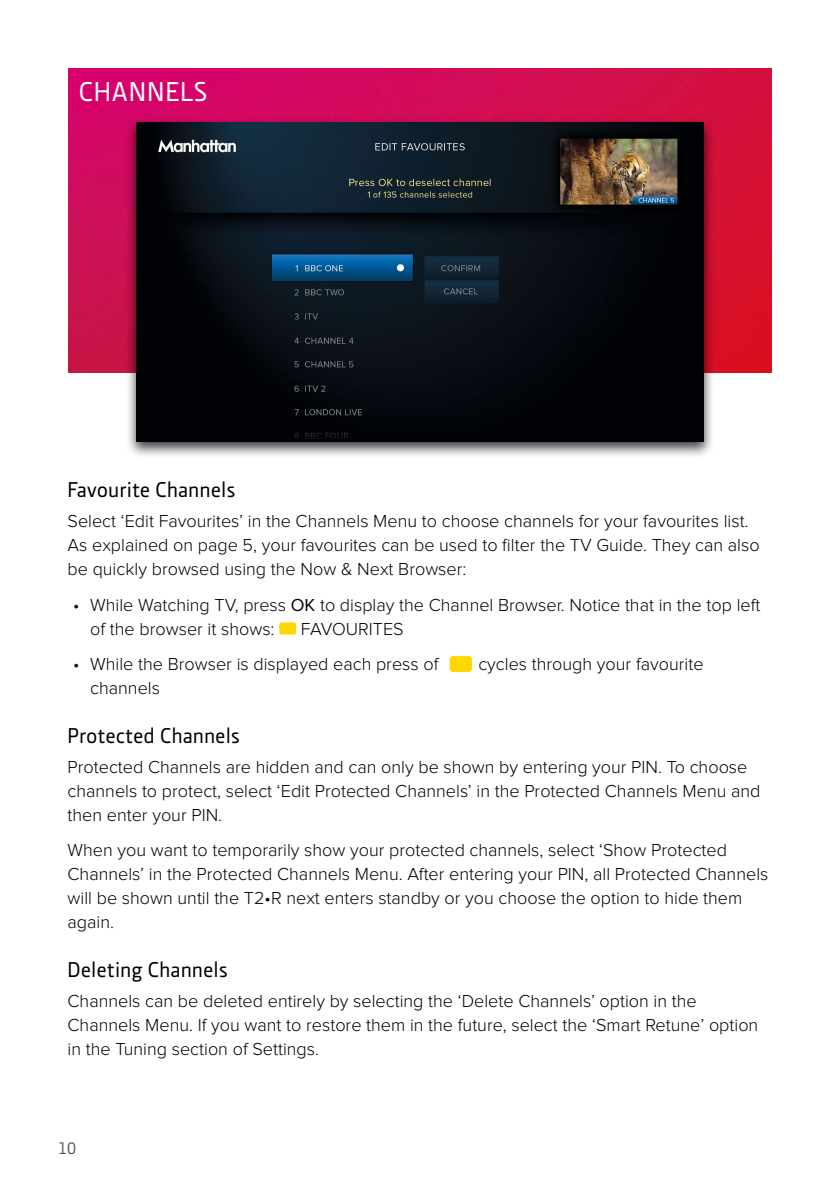
<style>
.page{position:relative;width:840px;height:1191px;background:#fff}
.page>*{position:absolute;margin:0;border:0;box-sizing:border-box;transform-origin:0 0}
.HEADING_2{font:500 28px "Section";letter-spacing:.03em;color:#fff}
.HEADING_3{font:500 22px "Section";letter-spacing:.03em;color:#000}
.Body{font:300 18px/24px "Proxima Nova";color:#000}
.t1{font:500 17px "Section";color:#575756}
.s1{font-weight:400}
</style>
<div class="page">
<img style="left:68px;top:68px;width:703px;height:304px">
<div style="left:279px;top:622px;width:17px;height:12px;background:#ffd800;border-radius:2px"></div>
<div style="left:449px;top:656px;width:22px;height:16px;background:#ffd800;border-radius:3px"></div>
<div style="left:125px;top:117px;width:589px;height:341px;background:#000;opacity:.75"></div>
<img style="left:136px;top:123px;width:567px;height:319px">
<p class="HEADING_2" style="left:79px;top:74px;width:130px">CHANNELS</p>
<p class="HEADING_3" style="left:67px;top:477px;width:169px">Favourite Channels</p>
<p class="Body" style="left:67px;top:510px;width:693px">Select ‘Edit Favourites’ in the Channels Menu to choose channels for your favourites list.<br>As explained on page 5, your favourites can be used to filter the TV Guide. They can also be quickly browsed using the Now &amp; Next Browser:</p>
<p class="Body" style="left:90px;top:593px;width:671px;text-indent:-17px">• While Watching TV, press <span class="s1">OK</span> to display the Channel Browser. Notice that in the top left of the browser it shows:</p>
<p class="Body" style="left:301px;top:617px;width:104px">FAVOURITES</p>
<p class="Body" style="left:73px;top:652px;width:366px">• While the Browser is displayed each press of</p>
<p class="Body" style="left:478px;top:652px;width:226px">cycles through your favourite</p>
<p class="Body" style="left:90px;top:676px;width:71px">channels</p>
<p class="HEADING_3" style="left:67px;top:722px;width:174px">Protected Channels</p>
<p class="Body" style="left:67px;top:755px;width:694px">Protected Channels are hidden and can only be shown by entering your PIN. To choose channels to protect, select ‘Edit Protected Channels’ in the Protected Channels Menu and then enter your PIN.</p>
<p class="Body" style="left:67px;top:839px;width:702px">When you want to temporarily show your protected channels, select ‘Show Protected Channels’ in the Protected Channels Menu. After entering your PIN, all Protected Channels will be shown until the T2•R next enters standby or you choose the option to hide them again.</p>
<p class="HEADING_3" style="left:67px;top:956px;width:161px">Deleting Channels</p>
<p class="Body" style="left:67px;top:989px;width:692px">Channels can be deleted entirely by selecting the ‘Delete Channels’ option in the<br>Channels Menu. If you want to restore them in the future, select the ‘Smart Retune’ option in the Tuning section of Settings.</p>
<p class="t1" style="left:58px;top:1138px;width:19px">10</p>
</div>
